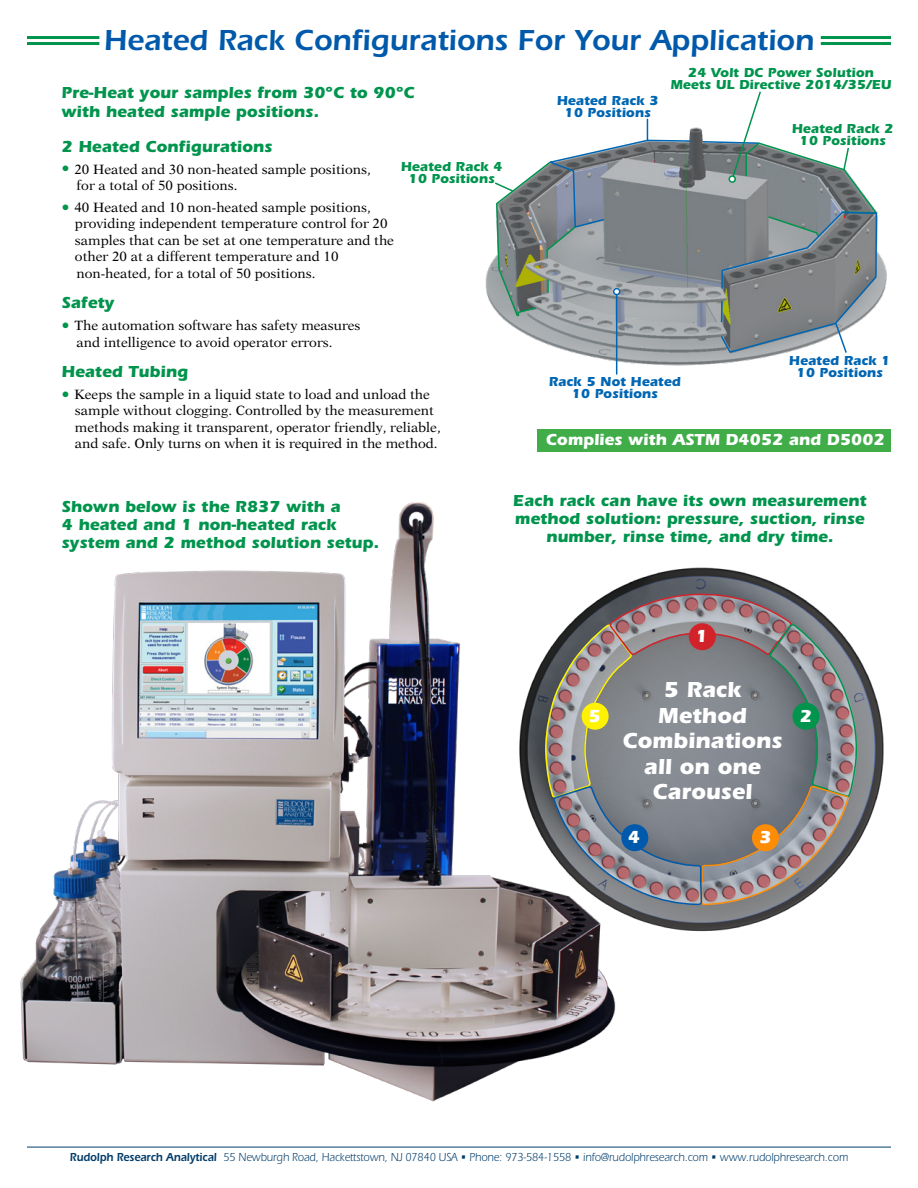
<style>
.page{position:relative;width:918px;height:1188px;background:#fff}
.page>*{position:absolute;margin:0;border:0;box-sizing:border-box;transform-origin:0 0}
.t1{font:600 30px "Itc Eras";color:#0059aa}
.t2{font:700 22.5px/25.5px "Itc Eras";color:#fff;text-align:center}
.t3{font:700 18px "Eras ITC";color:#fff}
.t4{font:700 16.5px/18px "Itc Eras";color:#00944d}
.t5{font:700 16.5px "Itc Eras";color:#fff}
.t6{font:13.5px/16.5px "New Aster";color:#000}
.t7{font:700 13.5px/12px "Itc Eras";color:#00944d;text-align:center}
.t8{font:700 13.5px/12px "Itc Eras";color:#0066b3;text-align:center}
.t9{font:12px "Itc Eras";letter-spacing:-.005em;color:#003d6a;scale:.9 1}
.s1{font-size:16.5px;color:#00944d}
.s2{font-weight:600}
</style>
<div class="page">
<hr style="left:27px;top:36px;width:72px;height:3px;background:#00944d">
<hr style="left:27px;top:42px;width:72px;height:3px;background:#00944d">
<hr style="left:821px;top:36px;width:70px;height:3px;background:#00944d">
<hr style="left:821px;top:42px;width:70px;height:3px;background:#00944d">
<hr style="left:27px;top:1147px;width:864px;height:1px;background:#003d6a">
<img style="left:20px;top:502px;width:596px;height:600px">
<img style="left:485px;top:118px;width:402px;height:257px">
<hr style="left:616px;top:295px;width:1px;height:80px;background:#0066b3">
<svg style="left:493px;top:119px;width:198px;height:198px"></svg>
<img style="left:497px;top:566px;width:387px;height:370px">
<svg style="left:544px;top:592px;width:315px;height:313px;background:#8c8a8b"></svg>
<svg style="left:701px;top:91px;width:178px;height:264px"></svg>
<div style="left:729px;top:175px;width:7px;height:8px;border:2px solid #00944d;border-radius:50%"></div>
<div style="left:538px;top:429px;width:353px;height:23px;background:#41ad49"></div>
<h1 class="t1" style="left:104px;top:22px;width:712px">Heated Rack Configurations For Your Application</h1>
<p class="t4" style="left:62px;top:83px;width:355px;line-height:18.8px">Pre-Heat your samples from 30°C to 90°C with heated sample positions.</p>
<p class="t4" style="left:62px;top:137px;width:212px">2 Heated Configurations</p>
<p class="t6" style="left:77px;top:160px;width:296px;text-indent:-15px"><span class="s1">•</span> 20 Heated and 30 non-heated sample positions, for a total of 50 positions.</p>
<p class="t6" style="left:75px;top:199px;width:321px;text-indent:-13px"><span class="s1">•</span> 40 Heated and 10 non-heated sample positions, providing independent temperature control for 20 samples that can be set at one temperature and the other 20 at a different temperature and 10 non-heated, for a total of 50 positions.</p>
<p class="t4" style="left:62px;top:294px;width:54px">Safety</p>
<p class="t6" style="left:77px;top:317px;width:286px;text-indent:-15px"><span class="s1">•</span> The automation software has safety measures and intelligence to avoid operator errors.</p>
<p class="t4" style="left:62px;top:362px;width:128px">Heated Tubing</p>
<p class="t6" style="left:75px;top:386px;width:367px;text-indent:-13px"><span class="s1">•</span> Keeps the sample in a liquid state to load and unload the sample without clogging. Controlled by the measurement methods making it transparent, operator friendly, reliable, and safe. Only turns on when it is required in the method.</p>
<p class="t7" style="left:401px;top:161px;width:103px">Heated Rack 4<br>10 Positions</p>
<p class="t8" style="left:557px;top:94px;width:103px">Heated Rack 3<br>10 Positions</p>
<p class="t7" style="left:670px;top:67px;width:223px">24 Volt DC Power Solution<br>Meets UL Directive 2014/35/EU</p>
<p class="t7" style="left:792px;top:123px;width:103px">Heated Rack 2<br>10 Positions</p>
<p class="t8" style="left:549px;top:375px;width:134px">Rack 5 Not Heated<br>10 Positions</p>
<p class="t8" style="left:789px;top:354px;width:103px">Heated Rack 1<br>10 Positions</p>
<p class="t5" style="left:546px;top:430px;width:340px">Complies with ASTM D4052 and D5002</p>
<p class="t4" style="left:62px;top:498px;width:319px">Shown below is the R837 with a<br>4 heated and 1 non-heated rack system and 2 method solution setup.</p>
<p class="t4" style="left:513px;top:492px;width:355px;text-align:center">Each rack can have its own measurement method solution: pressure, suction, rinse number, rinse time, and dry time.</p>
<h3 class="t3" style="left:589px;top:706px;width:13px">5</h3>
<h3 class="t3" style="left:696px;top:626px;width:13px">1</h3>
<h2 class="t2" style="left:622px;top:677px;width:161px">5 Rack<br>Method<br>Combinations all on one<br>Carousel</h2>
<h3 class="t3" style="left:628px;top:827px;width:13px">4</h3>
<h3 class="t3" style="left:760px;top:827px;width:13px">3</h3>
<h3 class="t3" style="left:800px;top:706px;width:13px">2</h3>
<p class="t9" style="left:70px;top:1151px;width:866px"><span class="s2">Rudolph Research Analytical</span> 55 Newburgh Road, Hackettstown, NJ 07840 USA • Phone: 973-584-1558 • info@rudolphresearch.com • www.rudolphresearch.com</p>
</div>
